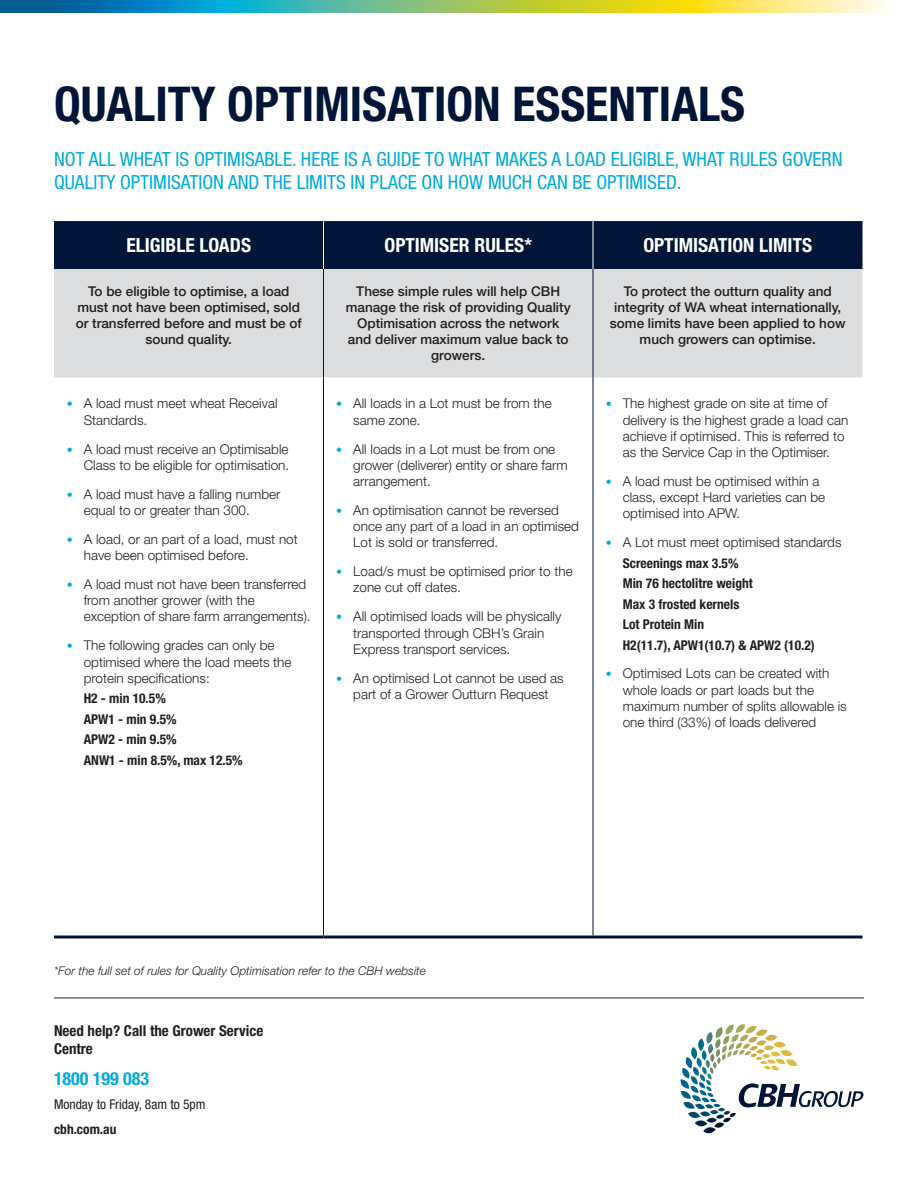
<style>
.page{position:relative;width:918px;height:1188px;background:#fff}
.page>*{position:absolute;margin:0;border:0;box-sizing:border-box;transform-origin:0 0}
.t1{font:700 condensed 48px "Helvetica Neue LT Std";color:#001537}
.t2{font:condensed 19.5px/23.4px "Helvetica Neue LT Std";color:#00abdb}
.t3{font:700 condensed 19.5px "Helvetica Neue LT Std";color:#fff}
.t4{font:700 condensed 18px "Helvetica Neue LT Std";color:#00abdb}
.t5{font:700 condensed 15px/18px "Helvetica Neue LT Std";color:#231f20}
.t6{font:300 13.5px/16.2px "Helvetica Neue LT Std";color:#231f20}
.t7{font:500 13.5px/16.2px "Helvetica Neue LT Std";color:#231f20;text-align:center}
.bullet{font:700 condensed 13.5px "Helvetica Neue LT Std";color:#231f20}
.t8{font:condensed 13.5px "Helvetica Neue LT Std";color:#231f20}
.t9{font:italic 300 12px "Helvetica Neue LT Std";color:#231f20}
.s1{font-size:12px;color:#00abdb}
</style>
<div class="page">
<svg style="left:0;top:0;width:886px;height:13px;background:#84ba80"></svg>
<div style="left:54px;top:221px;width:808px;height:48px;background:#001537"></div>
<div style="left:54px;top:269px;width:808px;height:108px;background:#dcdddf"></div>
<hr style="left:323px;top:221px;width:1px;height:48px;background:#fff">
<hr style="left:593px;top:221px;width:1px;height:48px;background:#fff">
<hr style="left:323px;top:269px;width:1px;height:108px;background:#001537">
<hr style="left:593px;top:269px;width:1px;height:108px;background:#001537">
<hr style="left:323px;top:377px;width:1px;height:559px;background:#001537">
<hr style="left:593px;top:377px;width:1px;height:559px;background:#001537">
<hr style="left:54px;top:936px;width:270px;height:3px;background:#001537">
<hr style="left:324px;top:936px;width:269px;height:3px;background:#001537">
<hr style="left:593px;top:936px;width:270px;height:3px;background:#001537">
<hr style="left:54px;top:998px;width:810px;height:1px;background:#231f20">
<svg style="left:681px;top:1024px;width:182px;height:109px"></svg>
<p class="t1" style="left:54px;top:75px;width:693px">QUALITY OPTIMISATION ESSENTIALS</p>
<p class="t2" style="left:54px;top:147px;width:790px">NOT ALL WHEAT IS OPTIMISABLE. HERE IS A GUIDE TO WHAT MAKES A LOAD ELIGIBLE, WHAT RULES GOVERN<br>QUALITY OPTIMISATION AND THE LIMITS IN PLACE ON HOW MUCH CAN BE OPTIMISED.</p>
<p class="t3" style="left:126px;top:233px;width:126px">ELIGIBLE LOADS</p>
<p class="t3" style="left:385px;top:233px;width:149px">OPTIMISER RULES*</p>
<p class="t3" style="left:643px;top:233px;width:170px">OPTIMISATION LIMITS</p>
<p class="t7" style="left:76px;top:283px;width:228px">To be eligible to optimise, a load must not have been optimised, sold or transferred before and must be of sound quality.</p>
<p class="t7" style="left:346px;top:283px;width:226px">These simple rules will help CBH manage the risk of providing Quality<br>Optimisation across the network and deliver maximum value back to growers.</p>
<p class="t7" style="left:610px;top:283px;width:237px">To protect the outturn quality and integrity of WA wheat internationally, some limits have been applied to how much growers can optimise.</p>
<p class="t6" style="left:84px;top:395px;width:195px;text-indent:-17px"><span class="s1">•</span> A load must meet wheat Receival<br>Standards.</p>
<p class="t6" style="left:67px;top:440px;width:224px;text-align:right"><span class="s1">•</span> A load must receive an Optimisable<br>Class to be eligible for optimisation.</p>
<p class="t6" style="left:84px;top:485px;width:198px;text-indent:-17px"><span class="s1">•</span> A load must have a falling number equal to or greater than 300.</p>
<p class="t6" style="left:84px;top:531px;width:216px;text-indent:-17px"><span class="s1">•</span> A load, or an part of a load, must not have been optimised before.</p>
<p class="t6" style="left:84px;top:576px;width:228px;text-indent:-17px"><span class="s1">•</span> A load must not have been transferred from another grower (with the exception of share farm arrangements).</p>
<p class="t6" style="left:84px;top:637px;width:209px;text-indent:-17px"><span class="s1">•</span> The following grades can only be optimised where the load meets the protein specifications:</p>
<p class="bullet" style="left:84px;top:690px;width:84px">H2 - min 10.5%</p>
<p class="bullet" style="left:84px;top:711px;width:94px">APW1 - min 9.5%</p>
<p class="bullet" style="left:84px;top:731px;width:94px">APW2 - min 9.5%</p>
<p class="bullet" style="left:84px;top:752px;width:161px">ANW1 - min 8.5%, max 12.5%</p>
<p class="t6" style="left:353px;top:395px;width:200px;text-indent:-17px"><span class="s1">•</span> All loads in a Lot must be from the same zone.</p>
<p class="t6" style="left:353px;top:440px;width:216px;text-indent:-17px"><span class="s1">•</span> All loads in a Lot must be from one grower (deliverer) entity or share farm arrangement.</p>
<p class="t6" style="left:353px;top:502px;width:227px;text-indent:-17px"><span class="s1">•</span> An optimisation cannot be reversed once any part of a load in an optimised<br>Lot is sold or transferred.</p>
<p class="t6" style="left:353px;top:563px;width:221px;text-indent:-17px"><span class="s1">•</span> Load/s must be optimised prior to the zone cut off dates.</p>
<p class="t6" style="left:353px;top:608px;width:210px;text-indent:-17px"><span class="s1">•</span> All optimised loads will be physically transported through CBH’s Grain<br>Express transport services.</p>
<p class="t6" style="left:336px;top:670px;width:229px;text-align:center"><span class="s1">•</span> An optimised Lot cannot be used as part of a Grower Outturn Request</p>
<p class="t6" style="left:623px;top:395px;width:227px;text-indent:-17px"><span class="s1">•</span> The highest grade on site at time of delivery is the highest grade a load can achieve if optimised. This is referred to as the Service Cap in the Optimiser.</p>
<p class="t6" style="left:623px;top:473px;width:204px;text-indent:-17px"><span class="s1">•</span> A load must be optimised within a class, except Hard varieties can be optimised into APW.</p>
<p class="t6" style="left:606px;top:534px;width:237px"><span class="s1">•</span> A Lot must meet optimised standards</p>
<p class="bullet" style="left:623px;top:555px;width:117px">Screenings max 3.5%</p>
<p class="bullet" style="left:623px;top:575px;width:132px">Min 76 hectolitre weight</p>
<p class="bullet" style="left:623px;top:596px;width:118px">Max 3 frosted kernels</p>
<p class="bullet" style="left:623px;top:616px;width:83px">Lot Protein Min</p>
<p class="bullet" style="left:623px;top:637px;width:194px">H2(11.7), APW1(10.7) &amp; APW2 (10.2)</p>
<p class="t6" style="left:623px;top:665px;width:225px;text-indent:-17px"><span class="s1">•</span> Optimised Lots can be created with whole loads or part loads but the maximum number of splits allowable is one third (33%) of loads delivered</p>
<p class="t9" style="left:54px;top:964px;width:374px">*For the full set of rules for Quality Optimisation refer to the CBH website</p>
<p class="t5" style="left:54px;top:1022px;width:211px">Need help? Call the Grower Service<br>Centre</p>
<p class="t4" style="left:54px;top:1067px;width:97px">1800 199 083</p>
<p class="t8" style="left:54px;top:1097px;width:153px">Monday to Friday, 8am to 5pm</p>
<p class="bullet" style="left:54px;top:1121px;width:64px">cbh.com.au</p>
</div>
